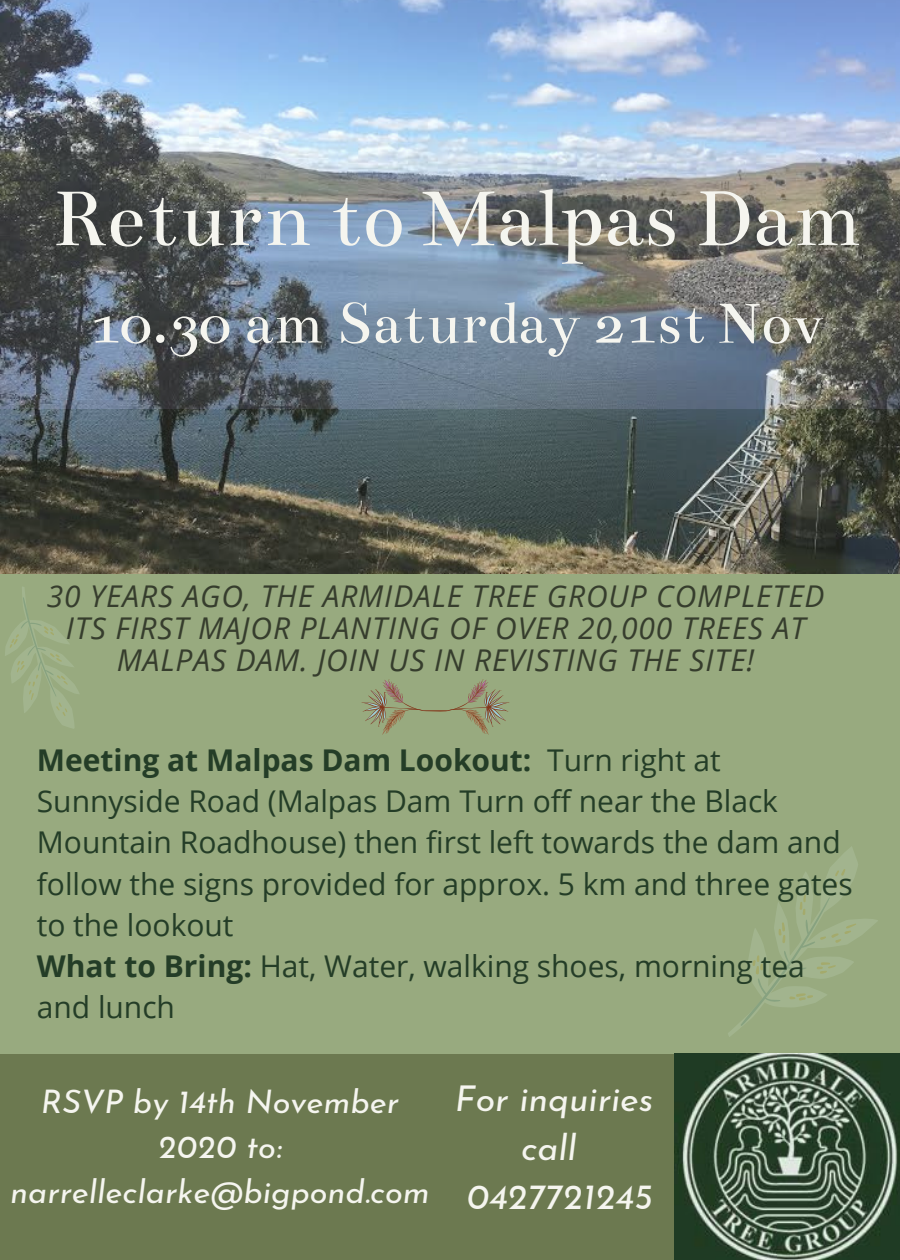
<style>
.page{position:relative;width:900px;height:1260px;background:#fff}
.page>*{position:absolute;margin:0;border:0;box-sizing:border-box;transform-origin:0 0}
.t1{font:87.5px "Bentham";color:#f5f5ef}
.t2{font:63.5px "Bentham";color:#f5f5ef}
.t3{font:italic 35.5px/49px "Josefin Sans";color:#f5f5ef;text-align:center}
.t4{font:italic 32.5px/45px "Josefin Sans";color:#f5f5ef;text-align:center}
.t5{font:30px/41.2px "Open Sans";color:#243d27}
.t6{font:italic 30px/32px "Open Sans";letter-spacing:.03em;color:#363d2d;text-align:center}
.s1{font-weight:700}
</style>
<div class="page">
<div style="left:0;top:409px;width:900px;height:851px;background:#98aa7f"></div>
<img style="left:0;top:0;width:900px;height:574px">
<div style="left:0;top:1054px;width:900px;height:206px;background:#6c7950"></div>
<img style="left:675px;top:1054px;width:225px;height:206px">
<svg style="left:715px;top:847px;width:185px;height:225px"></svg>
<svg style="left:740px;top:850px;width:134px;height:191px"></svg>
<svg style="left:5px;top:587px;width:74px;height:142px"></svg>
<svg style="left:449px;top:680px;width:60px;height:54px"></svg>
<svg style="left:362px;top:680px;width:61px;height:54px"></svg>
<hr style="left:423px;top:710px;width:26px;height:2px;background:#83371b">
<h1 class="t1" style="left:52px;top:170px;width:811px">Return to Malpas Dam</h1>
<h2 class="t2" style="left:89px;top:288px;width:738px">10.30 am Saturday 21st Nov</h2>
<p class="t6" style="left:47px;top:579px;width:779px">30 YEARS AGO, THE ARMIDALE TREE GROUP COMPLETED<br>ITS FIRST MAJOR PLANTING OF OVER 20,000 TREES AT<br>MALPAS DAM. JOIN US IN REVISTING THE SITE!</p>
<p class="t5" style="left:37px;top:739px;width:817px"><span class="s1">Meeting at Malpas Dam Lookout:</span> Turn right at Sunnyside Road (Malpas Dam Turn off near the Black Mountain Roadhouse) then first left towards the dam and follow the signs provided for approx. 5 km and three gates to the lookout<br><span class="s1">What to Bring:</span> Hat, Water, walking shoes, morning tea and lunch</p>
<p class="t4" style="left:10px;top:1083px;width:421px">RSVP by 14th November<br>2020 to: narrelleclarke@bigpond.com</p>
<p class="t3" style="left:455px;top:1077px;width:200px">For inquiries call<br>0427721245</p>
</div>
